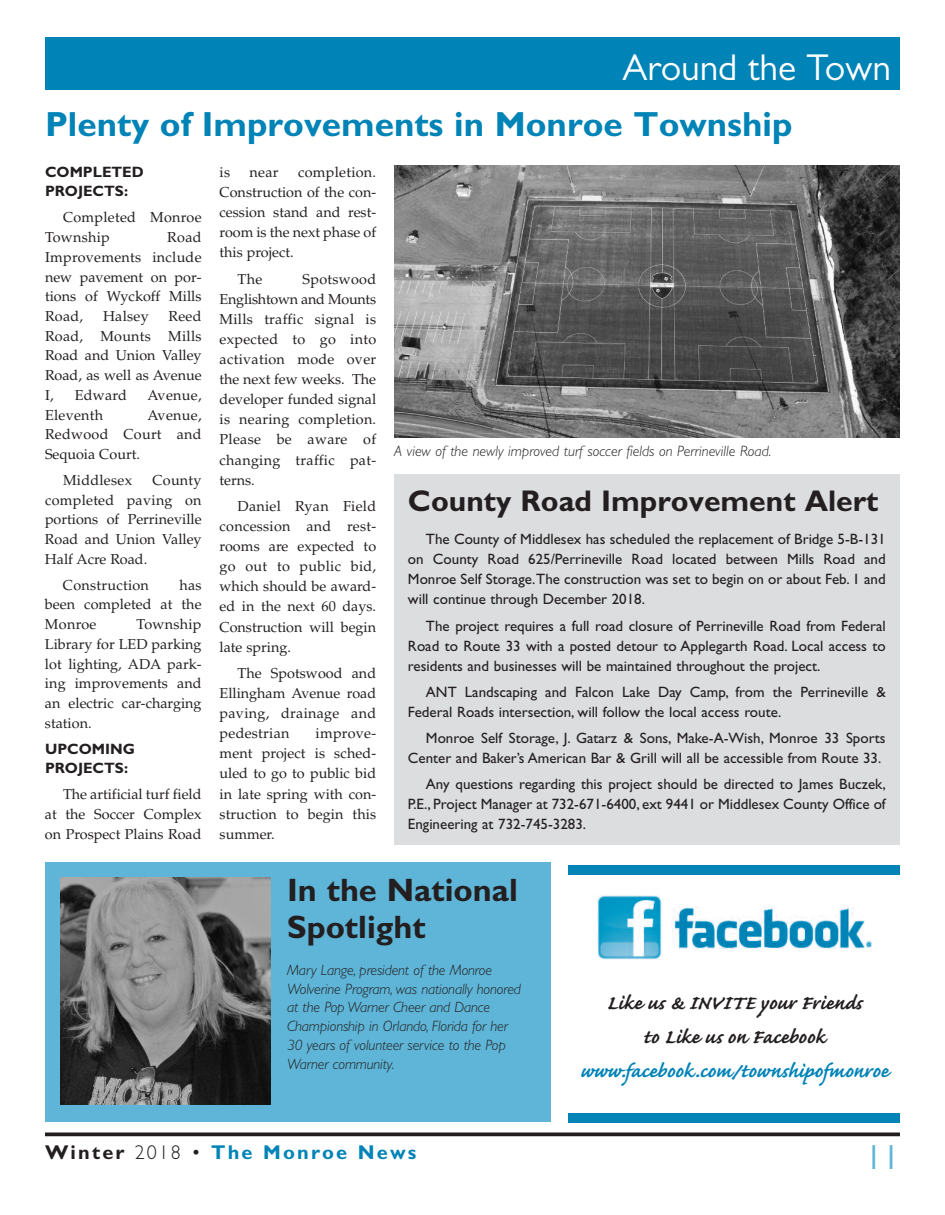
<style>
.page{position:relative;width:945px;height:1215px;background:#fff}
.page>*{position:absolute;margin:0;border:0;box-sizing:border-box;transform-origin:0 0}
.t1{font:37.5px "Gill Sans";color:#fff}
.t2{font:700 35px "Gill Sans Std";color:#0083b6}
.t3{font:35px "Gill Sans";color:#5eb5d7}
.t4{font:700 32.5px/37.5px "Gill Sans Std";color:#231f20}
.t5{font:700 30px "Gill Sans Std";color:#231f20}
.t6{font:700 25px/33.8px "Caflisch Script Pro";color:#231f20;text-align:center}
.t7{font:700 25px "Caflisch Script Pro";color:#0083b6}
.t8{font:700 20px "Gill Sans Std";letter-spacing:.11em;color:#0083b6}
.t9{font:15px/20px "Gill Sans Std";color:#231f20;text-align:justify}
.t10{font:italic 300 15px/18.8px "Gill Sans Std";letter-spacing:-.01em;color:#231f20}
.t11{font:700 15px/19.8px "Gill Sans Std";color:#231f20}
.t12{font:14.38px/20.1px "Palatino LT Std";color:#231f20;text-align:justify}
.t13{font:14.38px/19.8px "Palatino LT Std";letter-spacing:.02em;color:#231f20}
.s1{color:#231f20}
.s2{font-weight:300;color:#231f20}
</style>
<div class="page">
<div style="left:45px;top:37px;width:855px;height:53px;background:#0083b6"></div>
<svg style="left:45px;top:1132px;width:855px;height:4px;background:#3e3a3b"></svg>
<div style="left:569px;top:865px;width:331px;height:10px;background:#0083b6"></div>
<div style="left:569px;top:1113px;width:331px;height:9px;background:#0083b6"></div>
<img style="left:673px;top:907px;width:198px;height:42px">
<img style="left:597px;top:895px;width:65px;height:65px">
<img style="left:394px;top:165px;width:506px;height:273px">
<div style="left:394px;top:474px;width:506px;height:370px;background:#dcdddf"></div>
<div style="left:45px;top:863px;width:506px;height:259px;background:#5eb5d7"></div>
<img style="left:60px;top:878px;width:211px;height:227px">
<h1 class="t1" style="left:623px;top:55px;width:270px">Around the Town</h1>
<h2 class="t2" style="left:45px;top:111px;width:749px">Plenty of Improvements in Monroe Township</h2>
<p class="t11" style="left:45px;top:163px;width:100px">COMPLETED<br>PROJECTS:</p>
<p class="t13" style="left:45px;top:209px;width:158px;text-indent:18px">Completed Monroe<br>Township</p>
<p class="t12" style="left:220px;top:164px;width:158px;text-indent:78px">completion.<br>Construction of the con&shy;cession stand and rest&shy;room is the next phase of this project.</p>
<p class="t12" style="left:238px;top:270px;width:26px">The</p>
<p class="t12" style="left:220px;top:164px;width:12px">is</p>
<p class="t12" style="left:250px;top:164px;width:30px">near</p>
<p class="t12" style="left:45px;top:229px;width:158px;line-height:19.8px;text-indent:122px">Road Improvements include new pavement on por&shy;tions of Wyckoff Mills Road,</p>
<p class="t12" style="left:220px;top:270px;width:158px;text-indent:83px">Spotswood Englishtown and Mounts Mills traffic signal is expected to go into activation mode over the next few weeks. The developer funded signal is nearing completion.<br>Please be aware of changing traffic pat&shy;terns.</p>
<p class="t12" style="left:220px;top:498px;width:158px;text-indent:18px">Daniel Ryan Field concession and rest&shy;rooms are expected to go out to public bid, which should be award&shy;ed in the next 60 days.<br>Construction will begin late spring.</p>
<p class="t12" style="left:220px;top:665px;width:158px;text-indent:18px">The Spotswood and Ellingham Avenue road paving, drainage and pedestrian</p>
<p class="t12" style="left:45px;top:308px;width:158px;line-height:19.8px;text-indent:124px">Reed Road, Mounts Mills Road and Union Valley Road, as well as Avenue I,</p>
<p class="t12" style="left:103px;top:308px;width:47px">Halsey</p>
<p class="t12" style="left:75px;top:387px;width:54px">Edward</p>
<p class="t12" style="left:148px;top:387px;width:56px">Avenue,</p>
<p class="t13" style="left:45px;top:406px;width:60px">Eleventh</p>
<p class="t12" style="left:45px;top:406px;width:158px;line-height:19.8px;text-indent:103px">Avenue, Redwood Court and Sequoia Court.</p>
<p class="t13" style="left:63px;top:472px;width:71px">Middlesex</p>
<p class="t10" style="left:394px;top:443px;width:379px">A view of the newly improved turf soccer fields on Perrineville Road.</p>
<h3 class="t5" style="left:408px;top:489px;width:472px">County Road Improvement Alert</h3>
<p class="t9" style="left:408px;top:531px;width:479px;text-indent:18px">The County of Middlesex has scheduled the replacement of Bridge 5-B-131 on County Road 625/Perrineville Road located between Mills Road and Monroe Self Storage.The construction was set to begin on or about Feb. 1 and will continue through December 2018.</p>
<p class="t9" style="left:408px;top:617px;width:479px;text-indent:18px">The project requires a full road closure of Perrineville Road from Federal Road to Route 33 with a posted detour to Applegarth Road. Local access to residents and businesses will be maintained throughout the project.</p>
<p class="t9" style="left:408px;top:683px;width:479px;text-indent:18px">ANT Landscaping and Falcon Lake Day Camp, from the Perrineville &amp;<br>Federal Roads intersection, will follow the local access route.</p>
<p class="t9" style="left:408px;top:730px;width:479px;text-align:right">Monroe Self Storage, J. Gatarz &amp; Sons, Make-A-Wish, Monroe 33 Sports<br>Center and Baker’s American Bar &amp; Grill will all be accessible from Route 33.</p>
<p class="t9" style="left:408px;top:776px;width:479px;text-indent:18px">Any questions regarding this project should be directed to James Buczek, P.E., Project Manager at 732-671-6400, ext 9441 or Middlesex County Office of Engineering at 732-745-3283.</p>
<p class="t12" style="left:45px;top:472px;width:158px;line-height:19.8px;text-indent:107px">County completed paving on portions of Perrineville Road and Union Valley Half Acre Road.</p>
<p class="t13" style="left:63px;top:577px;width:88px">Construction</p>
<p class="t12" style="left:45px;top:577px;width:158px;line-height:19.8px;text-indent:134px">has been completed at the Monroe</p>
<p class="t12" style="left:45px;top:616px;width:158px;line-height:19.8px;text-indent:92px">Township Library for LED parking lot lighting, ADA park&shy;ing improvements and an electric car-charging station.</p>
<p class="t11" style="left:45px;top:740px;width:91px">UPCOMING<br>PROJECTS:</p>
<p class="t12" style="left:45px;top:786px;width:158px;line-height:19.8px;text-indent:18px">The artificial turf field at the Soccer Complex on Prospect Plains Road</p>
<p class="t12" style="left:220px;top:725px;width:158px;text-indent:96px">improve&shy;ment project is sched&shy;uled to go to public bid in late spring with con&shy;struction to begin this summer.</p>
<h3 class="t4" style="left:287px;top:874px;width:232px">In the National<br>Spotlight</h3>
<p class="t10" style="left:287px;top:962px;width:235px">Mary Lange, president of the Monroe Wolverine Program, was nationally honored at the Pop Warner Cheer and Dance Championship in Orlando, Florida for her 30 years of volunteer service to the Pop Warner community.</p>
<h3 class="t6" style="left:607px;top:984px;width:257px">Like us &amp; INVITE your Friends to Like us on Facebook</h3>
<h3 class="t7" style="left:580px;top:1053px;width:310px">www.facebook.com/townshipofmonroe</h3>
<h3 class="t8" style="left:45px;top:1144px;width:373px"><span class="s1">Winter</span> <span class="s2">2018 •</span> The Monroe News</h3>
<h2 class="t3" style="left:865px;top:1145px;width:36px">11</h2>
</div>
